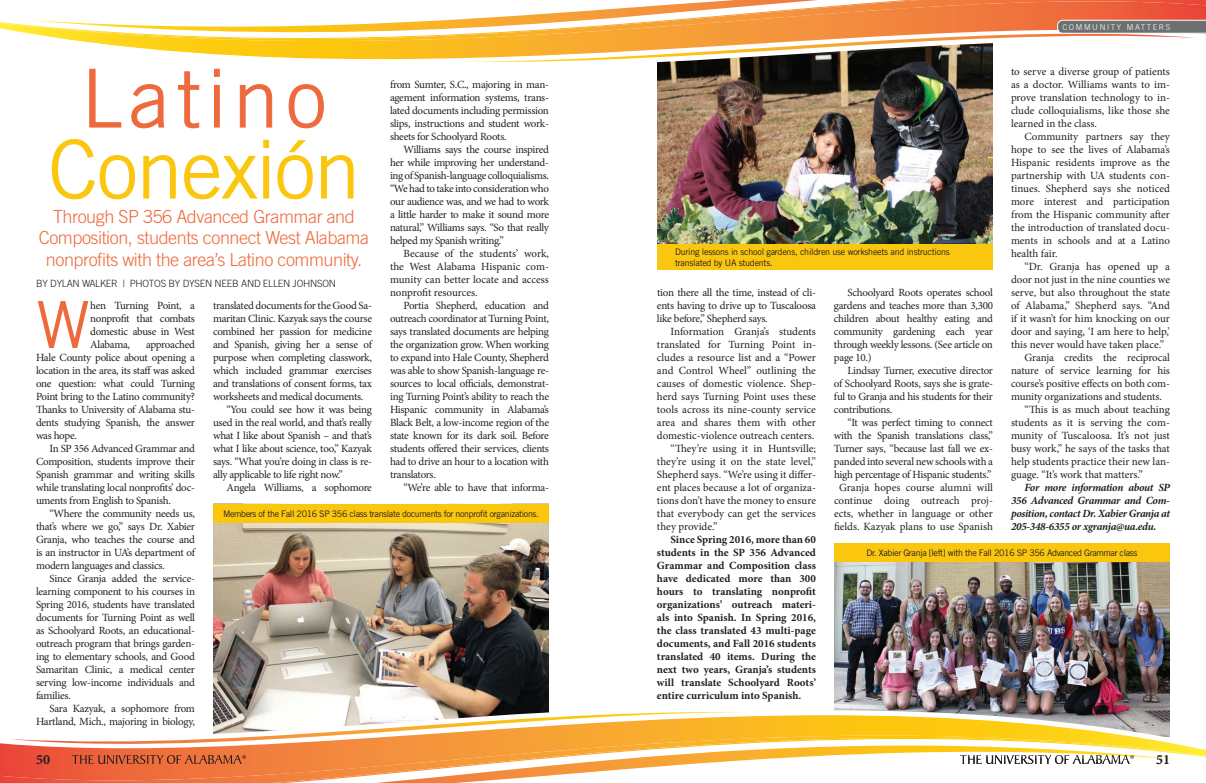
<style>
.page{position:relative;width:1206px;height:783px;background:#fff}
.page>*{position:absolute;margin:0;border:0;box-sizing:border-box;transform-origin:0 0}
.t1{font:300 80px "Trade Gothic";color:#fbc60e}
.t2{font:300 80px "Trade Gothic";letter-spacing:.1em;color:#ee693b}
.SL_body{font:65px "Trade Gothic";color:#ee693b}
.t3{font:300 18px/21.6px "Trade Gothic";letter-spacing:-.025em;color:#ee693b;text-align:center}
.t4{font:700 14px "Minion Pro";color:#231f20}
.SL_body-2{font:11px/13px "Minion Pro";letter-spacing:-.025em;color:#231f20;text-align:justify}
.SL_body-3{font:700 11px/13px "Minion Pro";color:#231f20;text-align:justify}
.SL_body-4{font:italic 700 11px/13px "Minion Pro";letter-spacing:-.03em;color:#231f20;text-align:justify}
.t5{font:300 10px "Trade Gothic";letter-spacing:-.025em;color:#231f20}
.body_copy{font:9px "Trade Gothic";letter-spacing:-.04em;color:#231f20}
.t6{font:300 8px "Trade Gothic";letter-spacing:.2em;color:#fff}
</style>
<div class="page">
<img style="left:834px;top:562px;width:336px;height:98px">
<img style="left:213px;top:523px;width:336px;height:137px">
<img style="left:213px;top:660px;width:957px;height:52px">
<svg style="left:213px;top:702px;width:549px;height:10px"></svg>
<svg style="left:0;top:743px;width:1206px;height:40px"></svg>
<div style="left:834px;top:543px;width:336px;height:19px;background:#fbc60e"></div>
<img style="left:657px;top:108px;width:336px;height:136px">
<svg style="left:199px;top:74px;width:794px;height:34px"></svg>
<svg style="left:680px;top:0;width:526px;height:4px"></svg>
<img style="left:908px;top:1px;width:298px;height:3px">
<svg style="left:0;top:4px;width:1206px;height:70px"></svg>
<svg style="left:454px;top:15px;width:752px;height:50px"></svg>
<div style="left:213px;top:504px;width:336px;height:19px;background:#fbc60e"></div>
<div style="left:657px;top:244px;width:336px;height:26px;background:#fbc60e"></div>
<svg style="left:10px;top:712px;width:1171px;height:71px"></svg>
<svg style="left:89px;top:69px;width:32px;height:59px"></svg>
<svg style="left:131px;top:84px;width:33px;height:44px"></svg>
<svg style="left:178px;top:71px;width:21px;height:57px"></svg>
<svg style="left:214px;top:69px;width:6px;height:59px"></svg>
<svg style="left:240px;top:84px;width:32px;height:44px"></svg>
<svg style="left:289px;top:84px;width:35px;height:44px"></svg>
<svg style="left:52px;top:139px;width:83px;height:60px"></svg>
<svg style="left:143px;top:155px;width:33px;height:44px"></svg>
<svg style="left:184px;top:155px;width:73px;height:44px"></svg>
<svg style="left:263px;top:140px;width:6px;height:59px"></svg>
<svg style="left:277px;top:140px;width:36px;height:59px"></svg>
<svg style="left:321px;top:155px;width:32px;height:44px"></svg>
<p class="t2" style="left:82px;top:51px;width:246px">Latino</p>
<p class="t1" style="left:48px;top:122px;width:313px">Conexión</p>
<p class="SL_body-2" style="left:390px;top:78px;width:161px">from Sumter, S.C., majoring in man&shy;agement information systems, trans&shy;lated documents including permission slips, instructions and student work&shy;sheets for Schoolyard Roots.</p>
<p class="SL_body-2" style="left:390px;top:143px;width:161px;text-indent:13px">Williams says the course inspired her while improving her understand&shy;ing of Spanish-language colloquialisms. “We had to take into consideration who our audience was, and we had to work a little harder to make it sound more natural,” Williams says. “So that really helped my Spanish writing.”</p>
<p class="SL_body-2" style="left:390px;top:247px;width:161px;text-indent:13px">Because of the students’ work, the West Alabama Hispanic com&shy;munity can better locate and access nonprofit resources.</p>
<p class="SL_body-2" style="left:390px;top:299px;width:161px;text-indent:13px">Portia Shepherd, education and outreach coordinator at Turning Point, says translated documents are helping the organization grow. When working to expand into Hale County, Shepherd was able to show Spanish-language re&shy;sources to local officials, demonstrat&shy;ing Turning Point’s ability to reach the Hispanic community in Alabama’s Black Belt, a low-income region of the state known for its dark soil. Before students offered their services, clients had to drive an hour to a location with translators.</p>
<p class="SL_body-2" style="left:404px;top:481px;width:147px">“We’re able to have that informa-</p>
<p class="t3" style="left:39px;top:205px;width:332px">Through SP 356 Advanced Grammar and<br>Composition, students connect West Alabama nonprofits with the area’s Latino community.</p>
<p class="t5" style="left:36px;top:278px;width:302px">BY DYLAN WALKER | PHOTOS BY DYSEN NEEB AND ELLEN JOHNSON</p>
<p class="SL_body" style="left:36px;top:286px;width:56px">W</p>
<p class="SL_body-2" style="left:90px;top:299px;width:106px">hen Turning Point, a nonprofit that combats domestic abuse in West Alabama,</p>
<p class="SL_body-2" style="left:213px;top:299px;width:161px">translated documents for the Good Sa&shy;maritan Clinic. Kazyak says the course combined her passion for medicine and Spanish, giving her a sense of purpose when completing classwork, which included grammar exercises and translations of consent forms, tax worksheets and medical documents.</p>
<p class="SL_body-2" style="left:213px;top:403px;width:161px;text-indent:13px">“You could see how it was being used in the real world, and that’s really what I like about Spanish – and that’s what I like about science, too,” Kazyak says. “What you’re doing in class is re&shy;ally applicable to life right now.”</p>
<p class="SL_body-2" style="left:227px;top:481px;width:147px">Angela Williams, a sophomore</p>
<p class="SL_body-2" style="left:36px;top:338px;width:161px;text-indent:110px">approached Hale County police about opening a location in the area, its staff was asked one question: what could Turning Point bring to the Latino community?<br>Thanks to University of Alabama stu&shy;dents studying Spanish, the answer was hope.</p>
<p class="SL_body-2" style="left:36px;top:442px;width:161px;text-indent:13px">In SP 356 Advanced Grammar and Composition, students improve their Spanish grammar and writing skills while translating local nonprofits’ doc&shy;uments from English to Spanish.</p>
<p class="SL_body-2" style="left:36px;top:507px;width:161px;text-indent:13px">“Where the community needs us, that’s where we go,” says Dr. Xabier Granja, who teaches the course and is an instructor in UA’s department of modern languages and classics.</p>
<p class="SL_body-2" style="left:36px;top:572px;width:161px;text-indent:13px">Since Granja added the service&shy;learning component to his courses in Spring 2016, students have translated documents for Turning Point as well as Schoolyard Roots, an educational&shy;outreach program that brings garden&shy;ing to elementary schools, and Good Samaritan Clinic, a medical center serving low-income individuals and families.</p>
<p class="SL_body-2" style="left:36px;top:702px;width:161px;text-align:right">Sara Kazyak, a sophomore from<br>Hartland, Mich., majoring in biology,</p>
<p class="body_copy" style="left:223px;top:508px;width:317px">Members of the Fall 2016 SP 356 class translate documents for nonprofit organizations.</p>
<p class="t6" style="left:1062px;top:22px;width:109px">COMMUNITY MATTERS</p>
<p class="SL_body-2" style="left:1011px;top:65px;width:161px">to serve a diverse group of patients as a doctor. Williams wants to im&shy;prove translation technology to in&shy;clude colloquialisms, like those she learned in the class.</p>
<p class="SL_body-2" style="left:1011px;top:130px;width:161px;text-indent:13px">Community partners say they hope to see the lives of Alabama’s Hispanic residents improve as the partnership with UA students con&shy;tinues. Shepherd says she noticed more interest and participation from the Hispanic community after the introduction of translated docu&shy;ments in schools and at a Latino health fair.</p>
<p class="SL_body-2" style="left:1011px;top:260px;width:161px;text-indent:13px">“Dr. Granja has opened up a door not just in the nine counties we serve, but also throughout the state of Alabama,” Shepherd says. “And if it wasn’t for him knocking on our door and saying, ‘I am here to help,’ this never would have taken place.”</p>
<p class="SL_body-2" style="left:1011px;top:351px;width:161px;text-indent:13px">Granja credits the reciprocal nature of service learning for his course’s positive effects on both com&shy;munity organizations and students.</p>
<p class="SL_body-2" style="left:1011px;top:403px;width:161px;text-indent:13px">“This is as much about teaching students as it is serving the com&shy;munity of Tuscaloosa. It’s not just busy work,” he says of the tasks that help students practice their new lan&shy;guage. “It’s work that matters.”</p>
<p class="SL_body-4" style="left:1011px;top:481px;width:161px;text-indent:13px">For more information about SP 356 Advanced Grammar and Com&shy;position, contact Dr. Xabier Granja at 205-348-6355 or xgranja@ua.edu.</p>
<p class="body_copy" style="left:866px;top:547px;width:273px">Dr. Xabier Granja [left] with the Fall 2016 SP 356 Advanced Grammar class</p>
<p class="body_copy" style="left:675px;top:246px;width:276px">During lessons in school gardens, children use worksheets and instructions</p>
<p class="body_copy" style="left:675px;top:257px;width:99px">translated by UA students.</p>
<p class="SL_body-2" style="left:657px;top:286px;width:161px">tion there all the time, instead of cli&shy;ents having to drive up to Tuscaloosa like before,” Shepherd says.</p>
<p class="SL_body-2" style="left:657px;top:325px;width:161px;text-indent:13px">Information Granja’s students translated for Turning Point in&shy;cludes a resource list and a “Power and Control Wheel” outlining the causes of domestic violence. Shep&shy;herd says Turning Point uses these tools across its nine-county service area and shares them with other domestic-violence outreach centers.</p>
<p class="SL_body-2" style="left:657px;top:442px;width:161px;text-indent:13px">“They’re using it in Huntsville; they’re using it on the state level,” Shepherd says. “We’re using it differ&shy;ent places because a lot of organiza&shy;tions don’t have the money to ensure that everybody can get the services they provide.”</p>
<p class="SL_body-3" style="left:657px;top:533px;width:161px;text-indent:13px">Since Spring 2016, more than 60 students in the SP 356 Advanced Grammar and Composition class have dedicated more than 300 hours to translating nonprofit organizations’ outreach materi&shy;als into Spanish. In Spring 2016, the class translated 43 multi-page documents, and Fall 2016 students translated 40 items. During the next two years, Granja’s students will translate Schoolyard Roots’ entire curriculum into Spanish.</p>
<p class="SL_body-2" style="left:834px;top:286px;width:161px;text-indent:13px">Schoolyard Roots operates school gardens and teaches more than 3,300 children about healthy eating and community gardening each year through weekly lessons. (See article on page 10.)</p>
<p class="SL_body-2" style="left:834px;top:364px;width:161px;text-indent:13px">Lindsay Turner, executive director of Schoolyard Roots, says she is grate&shy;ful to Granja and his students for their contributions.</p>
<p class="SL_body-2" style="left:834px;top:416px;width:161px;text-align:right">“It was perfect timing to connect with the Spanish translations class,” Turner says, “because last fall we ex&shy;panded into several new schools with a high percentage of Hispanic students.” Granja hopes course alumni will continue doing outreach proj&shy;ects, whether in language or other fields. Kazyak plans to use Spanish</p>
<p class="t4" style="left:36px;top:750px;width:15px">50</p>
<p class="t4" style="left:1156px;top:750px;width:15px">51</p>
</div>
